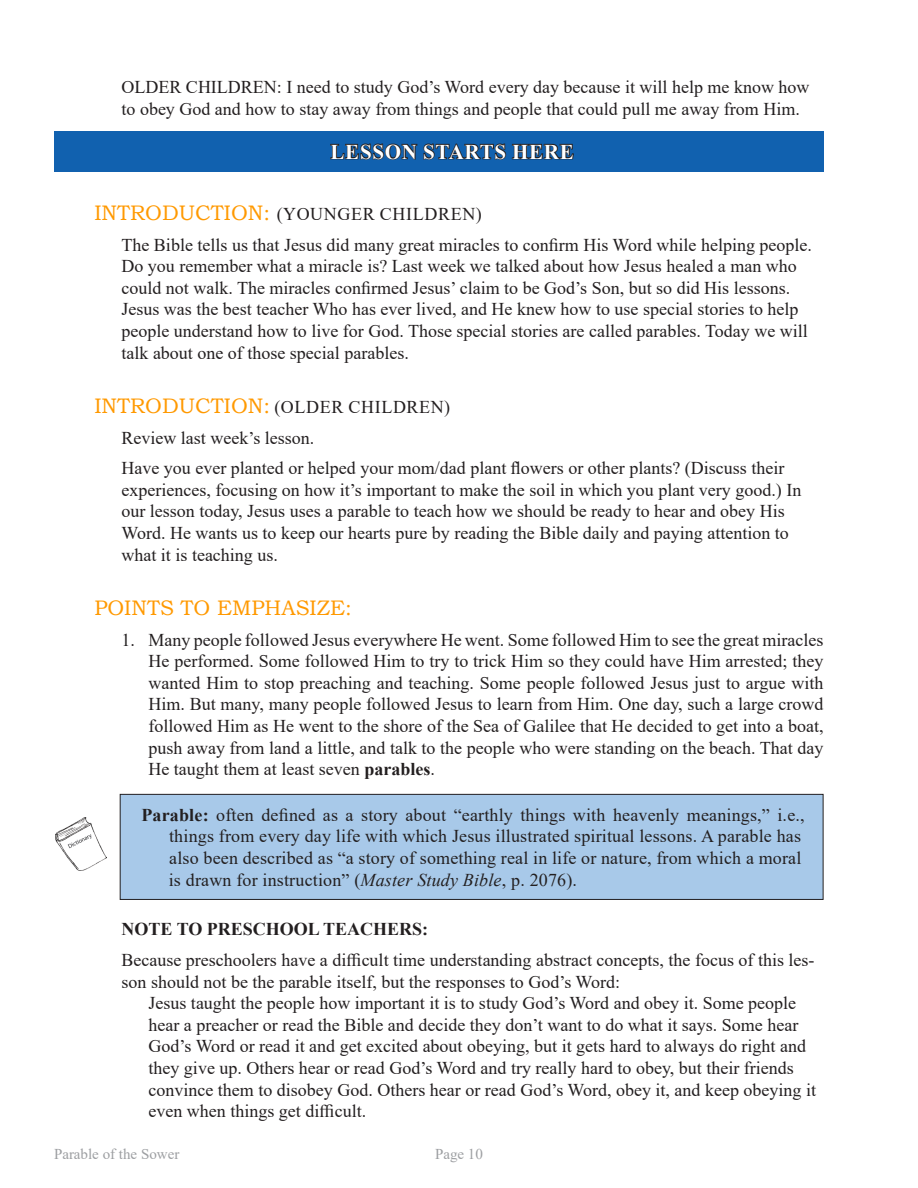
<style>
.page{position:relative;width:918px;height:1188px;background:#fff}
.page>*{position:absolute;margin:0;border:0;box-sizing:border-box;transform-origin:0 0}
.Heading_1{font:21px "Bookman Old Style";color:#f90}
.Lesson_Start_Text{font:700 21px "Times New Roman";letter-spacing:.035em;color:#fff}
.Body_Text_Indented{font:18px/21.6px "Times New Roman";color:#231f20}
.Boxed_Text{font:18px/21.6px "Times New Roman";letter-spacing:.01em;color:#231f20}
.Heading_1-2{font:18px "Times New Roman";letter-spacing:.035em;color:#231f20}
.Heading_3{font:700 18px "Times New Roman";color:#231f20}
.t1{font:15px "Times New Roman";color:#9d9fa2}
.s1{font-family:"Bookman Old Style";font-size:21px;color:#f90}
.s2{font-weight:700}
.s3{font-style:italic}
</style>
<div class="page">
<div style="left:120px;top:794px;width:703px;height:105px;background:#a8c9e9"></div>
<div style="left:120px;top:794px;width:704px;height:106px;border:1px solid #231f20"></div>
<img style="left:56px;top:817px;width:51px;height:54px">
<div style="left:54px;top:131px;width:770px;height:41px;background:#1161af"></div>
<svg style="left:330px;top:143px;width:244px;height:17px"></svg>
<p class="Body_Text_Indented" style="left:122px;top:76px;width:690px">OLDER CHILDREN: I need to study God’s Word every day because it will help me know how to obey God and how to stay away from things and people that could pull me away from Him.</p>
<p class="Lesson_Start_Text" style="left:331px;top:136px;width:245px">LESSON STARTS HERE</p>
<p class="Heading_1-2" style="left:94px;top:201px;width:389px"><span class="s1">INTRODUCTION:</span> (YOUNGER CHILDREN)</p>
<p class="Body_Text_Indented" style="left:122px;top:233px;width:692px">The Bible tells us that Jesus did many great miracles to confirm His Word while helping people.<br>Do you remember what a miracle is? Last week we talked about how Jesus healed a man who could not walk. The miracles confirmed Jesus’ claim to be God’s Son, but so did His lessons.<br>Jesus was the best teacher Who has ever lived, and He knew how to use special stories to help people understand how to live for God. Those special stories are called parables. Today we will talk about one of those special parables.</p>
<p class="Heading_1-2" style="left:94px;top:394px;width:357px"><span class="s1">INTRODUCTION:</span> (OLDER CHILDREN)</p>
<p class="Body_Text_Indented" style="left:122px;top:426px;width:194px">Review last week’s lesson.</p>
<p class="Body_Text_Indented" style="left:122px;top:457px;width:681px">Have you ever planted or helped your mom/dad plant flowers or other plants? (Discuss their experiences, focusing on how it’s important to make the soil in which you plant very good.) In our lesson today, Jesus uses a parable to teach how we should be ready to hear and obey His Word. He wants us to keep our hearts pure by reading the Bible daily and paying attention to what it is teaching us.</p>
<p class="Heading_1" style="left:94px;top:594px;width:259px">POINTS TO EMPHASIZE:</p>
<p class="Body_Text_Indented" style="left:148px;top:628px;width:677px;text-align:justify;text-indent:-27px">1. Many people followed Jesus everywhere He went. Some followed Him to see the great miracles He performed. Some followed Him to try to trick Him so they could have Him arrested; they wanted Him to stop preaching and teaching. Some people followed Jesus just to argue with Him. But many, many people followed Jesus to learn from Him. One day, such a large crowd followed Him as He went to the shore of the Sea of Galilee that He decided to get into a boat, push away from land a little, and talk to the people who were standing on the beach. That day He taught them at least seven <span class="s2">parables</span>.</p>
<p class="Boxed_Text" style="left:169px;top:803px;width:637px;text-indent:-27px"><span class="s2">Parable:</span> often defined as a story about “earthly things with heavenly meanings,” i.e., things from every day life with which Jesus illustrated spiritual lessons. A parable has also been described as “a story of something real in life or nature, from which a moral is drawn for instruction” (<span class="s3">Master Study Bible</span>, p. 2076).</p>
<p class="Heading_3" style="left:122px;top:916px;width:308px">NOTE TO PRESCHOOL TEACHERS:</p>
<p class="Body_Text_Indented" style="left:122px;top:949px;width:695px">Because preschoolers have a difficult time understanding abstract concepts, the focus of this les&shy;son should not be the parable itself, but the responses to God’s Word:</p>
<p class="Body_Text_Indented" style="left:148px;top:992px;width:669px">Jesus taught the people how important it is to study God’s Word and obey it. Some people hear a preacher or read the Bible and decide they don’t want to do what it says. Some hear God’s Word or read it and get excited about obeying, but it gets hard to always do right and they give up. Others hear or read God’s Word and try really hard to obey, but their friends convince them to disobey God. Others hear or read God’s Word, obey it, and keep obeying it even when things get difficult.</p>
<p class="t1" style="left:54px;top:1143px;width:127px">Parable of the Sower</p>
<p class="t1" style="left:435px;top:1143px;width:49px">Page 10</p>
</div>
